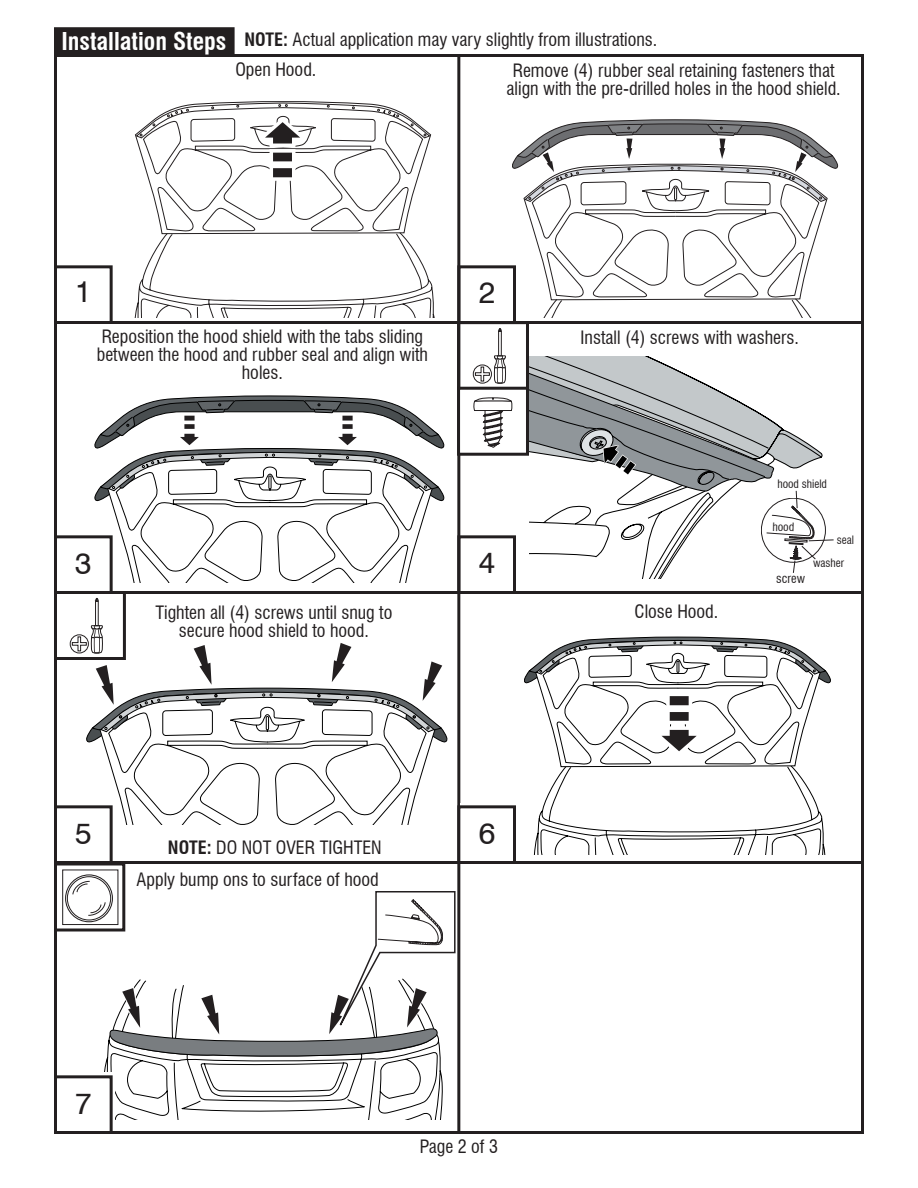
<style>
.page{position:relative;width:918px;height:1188px;background:#fff}
.page>*{position:absolute;margin:0;border:0;box-sizing:border-box;transform-origin:0 0}
.t1{font:30px "Swiss 721 BT";color:#231f20}
.t2{font:700 condensed 24px "Swiss 721 BT";color:#fff}
.t3{font:condensed 18px/18px "Swiss 721 BT";color:#231f20;text-align:center}
.t4{font:condensed 12.6px "Swiss 721 BT";color:#231f20}
.t5{font:condensed 11.4px "Swiss 721 BT";color:#231f20}
.t6{font:condensed 11.25px "Swiss 721 BT";color:#231f20}
.s1{font-weight:700}
</style>
<div class="page">
<svg style="left:104px;top:1059px;width:339px;height:61px"></svg>
<div style="left:61px;top:1072px;width:54px;height:55px;background:#fff"></div>
<div style="left:55px;top:28px;width:179px;height:26px;background:#231f20"></div>
<div style="left:54px;top:27px;width:181px;height:28px;border:2px solid #231f20"></div>
<div style="left:54px;top:1075px;width:59px;height:59px;border:3px solid #231f20"></div>
<hr style="left:54px;top:591px;width:810px;height:3px;background:#231f20">
<hr style="left:54px;top:321px;width:810px;height:3px;background:#231f20">
<div style="left:54px;top:265px;width:59px;height:59px;border:3px solid #231f20"></div>
<div style="left:54px;top:535px;width:59px;height:59px;border:3px solid #231f20"></div>
<div style="left:457px;top:265px;width:59px;height:59px;border:3px solid #231f20"></div>
<hr style="left:457px;top:54px;width:3px;height:1080px;background:#231f20">
<hr style="left:54px;top:861px;width:810px;height:3px;background:#231f20">
<div style="left:54px;top:805px;width:59px;height:59px;border:3px solid #231f20"></div>
<div style="left:457px;top:805px;width:59px;height:59px;border:3px solid #231f20"></div>
<div style="left:457px;top:535px;width:59px;height:59px;border:3px solid #231f20"></div>
<svg style="left:134px;top:101px;width:301px;height:216px"></svg>
<svg style="left:524px;top:637px;width:307px;height:218px"></svg>
<svg style="left:529px;top:356px;width:305px;height:218px"></svg>
<div style="left:473px;top:365px;width:19px;height:18px;border:1px solid #231f20;border-radius:50%"></div>
<svg style="left:475px;top:328px;width:31px;height:55px"></svg>
<div style="left:457px;top:321px;width:72px;height:69px;border:3px solid #231f20"></div>
<div style="left:457px;top:387px;width:72px;height:69px;border:3px solid #231f20"></div>
<div style="left:65px;top:874px;width:48px;height:48px;border:1px solid #231f20;border-radius:50%"></div>
<div style="left:67px;top:876px;width:44px;height:44px;border:1px solid #231f20;border-radius:50%"></div>
<div style="left:54px;top:862px;width:71px;height:70px;border:3px solid #231f20"></div>
<svg style="left:474px;top:397px;width:38px;height:51px"></svg>
<svg style="left:512px;top:119px;width:326px;height:198px"></svg>
<svg style="left:94px;top:396px;width:350px;height:186px"></svg>
<svg style="left:99px;top:743px;width:333px;height:82px"></svg>
<div style="left:70px;top:634px;width:19px;height:19px;border:1px solid #231f20;border-radius:50%"></div>
<svg style="left:72px;top:598px;width:375px;height:145px"></svg>
<div style="left:54px;top:591px;width:72px;height:69px;border:3px solid #231f20"></div>
<svg style="left:72px;top:881px;width:384px;height:178px"></svg>
<h2 class="t2" style="left:62px;top:27px;width:166px">Installation Steps</h2>
<p class="t3" style="left:244px;top:31px;width:415px"><span class="s1">NOTE:</span> Actual application may vary slightly from illustrations.</p>
<p class="t3" style="left:235px;top:60px;width:82px">Open Hood.</p>
<p class="t3" style="left:507px;top:61px;width:336px">Remove (4) rubber seal retaining fasteners that align with the pre-drilled holes in the hood shield.</p>
<h1 class="t1" style="left:75px;top:273px;width:18px">1</h1>
<h1 class="t1" style="left:479px;top:274px;width:18px">2</h1>
<p class="t3" style="left:97px;top:327px;width:333px">Reposition the hood shield with the tabs sliding between the hood and rubber seal and align with holes.</p>
<h1 class="t1" style="left:75px;top:545px;width:18px">3</h1>
<p class="t3" style="left:155px;top:603px;width:239px">Tighten all (4) screws until snug to secure hood shield to hood.</p>
<h1 class="t1" style="left:479px;top:544px;width:18px">4</h1>
<h1 class="t1" style="left:75px;top:815px;width:18px">5</h1>
<h1 class="t1" style="left:479px;top:815px;width:18px">6</h1>
<p class="t3" style="left:168px;top:838px;width:215px"><span class="s1">NOTE:</span> DO NOT OVER TIGHTEN</p>
<p class="t3" style="left:137px;top:870px;width:244px">Apply bump ons to surface of hood</p>
<h1 class="t1" style="left:75px;top:1085px;width:18px">7</h1>
<p class="t3" style="left:420px;top:1138px;width:80px">Page 2 of 3</p>
<p class="t3" style="left:581px;top:328px;width:220px">Install (4) screws with washers.</p>
<p class="t6" style="left:777px;top:477px;width:51px">hood shield</p>
<p class="t3" style="left:635px;top:603px;width:85px">Close Hood.</p>
<p class="t5" style="left:773px;top:520px;width:23px;rotate:1deg">hood</p>
<p class="t4" style="left:776px;top:571px;width:30px">screw</p>
<p class="t6" style="left:837px;top:533px;width:19px">seal</p>
<p class="t6" style="left:813px;top:556px;width:33px">washer</p>
</div>
